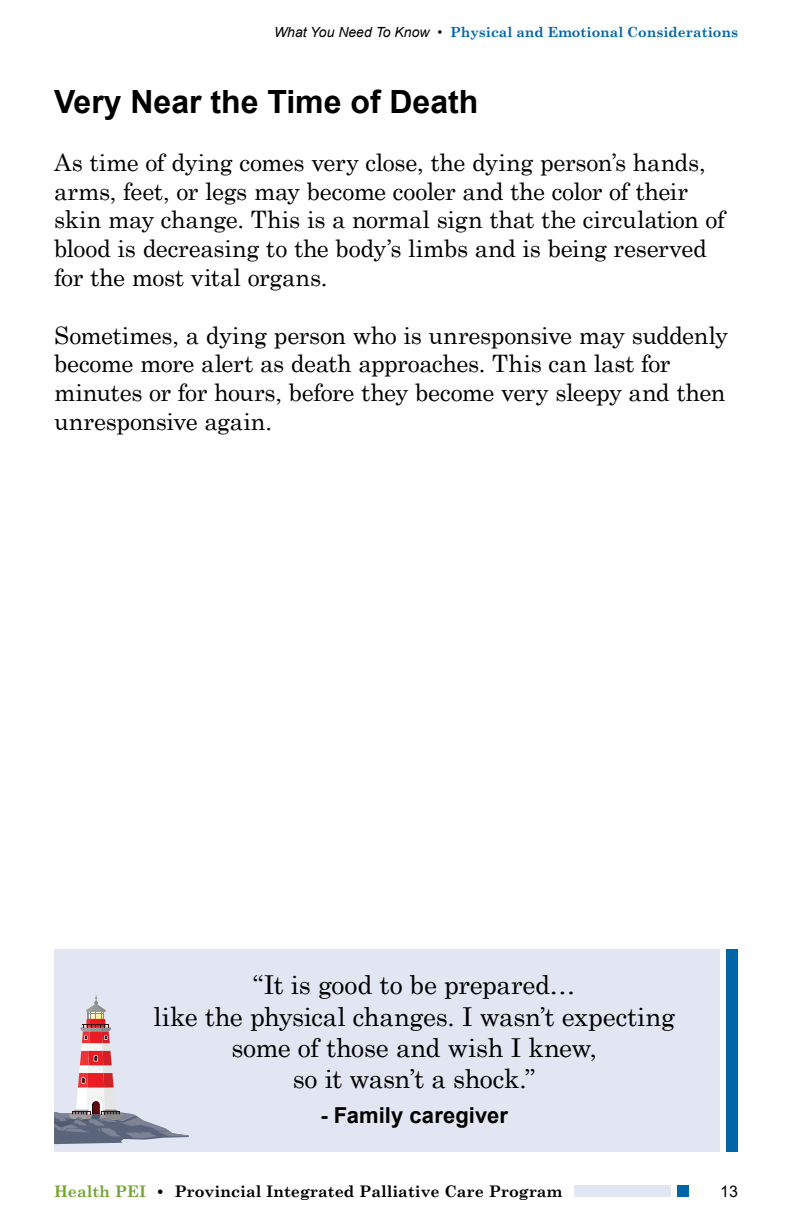
<style>
.page{position:relative;width:792px;height:1224px;background:#fff}
.page>*{position:absolute;margin:0;border:0;box-sizing:border-box;transform-origin:0 0}
.t1{font:700 32px "Arial";color:#000}
.t2{font:26px/31.2px "Century Schoolbook";letter-spacing:-.015em;color:#000;text-align:center}
.t3{font:24px/28.8px "Century Schoolbook";letter-spacing:-.015em;color:#000}
.t4{font:700 22px "Arial";letter-spacing:.005em;color:#000}
.t5{font:700 16px "Century Schoolbook";color:#000}
.t6{font:16px "Arial";color:#000}
.t7{font:700 14px "Century Schoolbook";color:#0066a9}
.s1{font-family:"Arial";font-weight:400;font-style:italic;color:#000}
.s2{color:#74a534}
</style>
<div class="page">
<div style="left:574px;top:1185px;width:114px;height:12px;background:#e1e6f2"></div>
<div style="left:677px;top:1185px;width:11px;height:12px;background:#0066a9"></div>
<div style="left:671px;top:1185px;width:6px;height:12px;background:#fff"></div>
<div style="left:54px;top:950px;width:666px;height:202px;background:#e1e6f2"></div>
<div style="left:726px;top:950px;width:12px;height:202px;background:#0066a9"></div>
<svg style="left:54px;top:995px;width:135px;height:149px"></svg>
<p class="t7" style="left:274px;top:21px;width:466px"><span class="s1">What You Need To Know •</span> Physical and Emotional Considerations</p>
<h1 class="t1" style="left:54px;top:80px;width:426px">Very Near the Time of Death</h1>
<p class="t3" style="left:54px;top:146px;width:673px">As time of dying comes very close, the dying person’s hands, arms, feet, or legs may become cooler and the color of their skin may change. This is a normal sign that the circulation of blood is decreasing to the body’s limbs and is being reserved for the most vital organs.</p>
<p class="t3" style="left:54px;top:319px;width:676px">Sometimes, a dying person who is unresponsive may suddenly become more alert as death approaches. This can last for minutes or for hours, before they become very sleepy and then unresponsive again.</p>
<p class="t2" style="left:153px;top:967px;width:523px">“It is good to be prepared…<br>like the physical changes. I wasn’t expecting some of those and wish I knew,<br>so it wasn’t a shock.”</p>
<p class="t4" style="left:321px;top:1100px;width:189px">- Family caregiver</p>
<p class="t5" style="left:54px;top:1179px;width:510px"><span class="s2">Health PEI</span> • Provincial Integrated Palliative Care Program</p>
<p class="t6" style="left:720px;top:1180px;width:19px">13</p>
</div>
